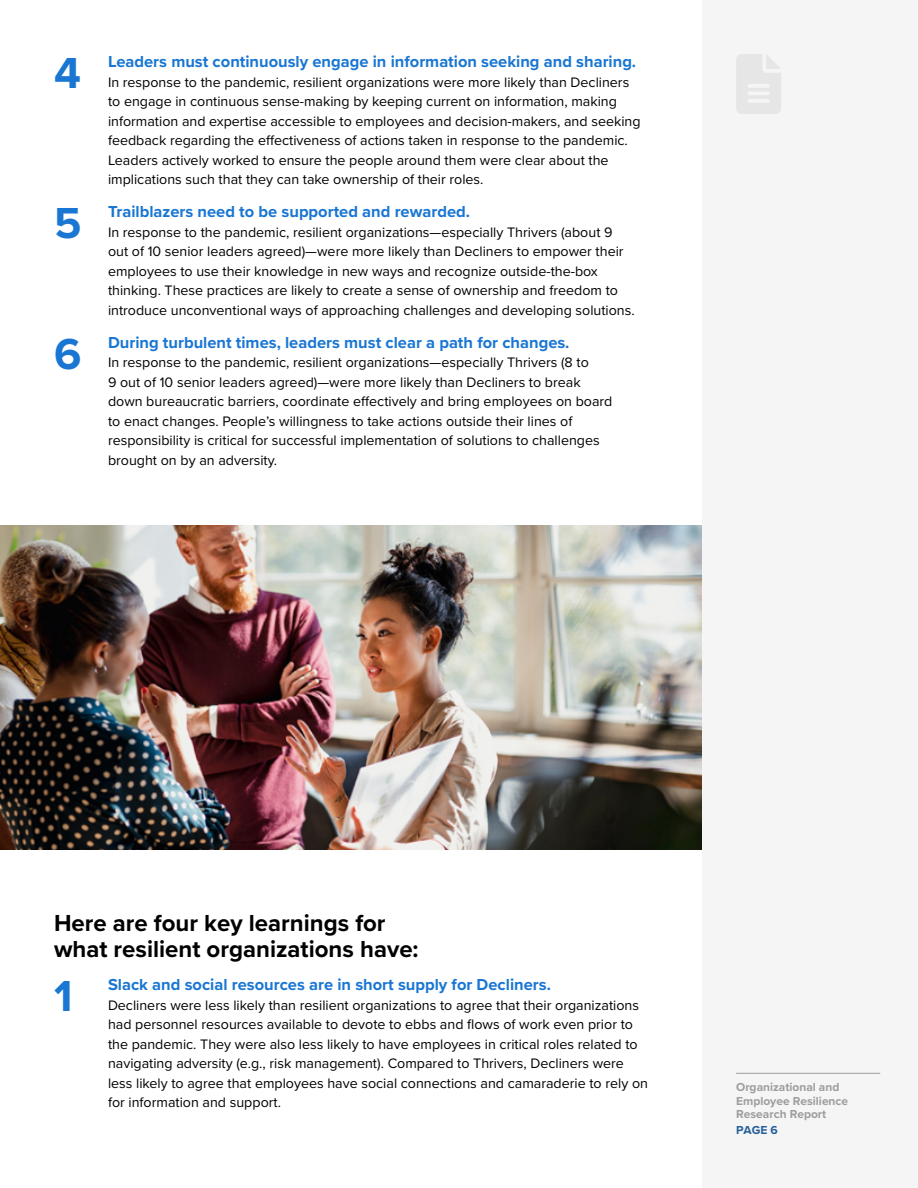
<style>
.page{position:relative;width:918px;height:1188px;background:#fff}
.page>*{position:absolute;margin:0;border:0;box-sizing:border-box;transform-origin:0 0}
.t1{font:700 45px "Proxima Nova";color:#1976d2}
.t2{font:700 24px/26px "Proxima Nova";color:#000}
.t3{font:700 16.5px "Proxima Nova";color:#1976d2}
.t4{font:14.25px/19.5px "Proxima Nova";color:#000}
.t5{font:700 12px/13.5px "Proxima Nova";color:#9d9d9c}
.t6{font:700 12px "Proxima Nova";color:#265e99}
</style>
<div class="page">
<div style="left:702px;top:0;width:216px;height:1188px;background:#f5f5f5"></div>
<hr style="left:736px;top:1073px;width:144px;height:1px;background:#9d9d9c">
<img style="left:0;top:525px;width:702px;height:324px">
<h1 class="t1" style="left:54px;top:39px;width:28px">4</h1>
<p class="t3" style="left:108px;top:49px;width:530px">Leaders must continuously engage in information seeking and sharing.</p>
<p class="t4" style="left:108px;top:71px;width:534px">In response to the pandemic, resilient organizations were more likely than Decliners to engage in continuous sense-making by keeping current on information, making information and expertise accessible to employees and decision-makers, and seeking feedback regarding the effectiveness of actions taken in response to the pandemic.<br>Leaders actively worked to ensure the people around them were clear about the implications such that they can take ownership of their roles.</p>
<h1 class="t1" style="left:54px;top:189px;width:29px">5</h1>
<p class="t3" style="left:108px;top:199px;width:364px">Trailblazers need to be supported and rewarded.</p>
<p class="t4" style="left:108px;top:221px;width:528px">In response to the pandemic, resilient organizations—especially Thrivers (about 9 out of 10 senior leaders agreed)—were more likely than Decliners to empower their employees to use their knowledge in new ways and recognize outside-the-box thinking. These practices are likely to create a sense of ownership and freedom to introduce unconventional ways of approaching challenges and developing solutions.</p>
<h1 class="t1" style="left:54px;top:320px;width:29px">6</h1>
<p class="t3" style="left:108px;top:330px;width:463px">During turbulent times, leaders must clear a path for changes.</p>
<p class="t4" style="left:108px;top:352px;width:506px">In response to the pandemic, resilient organizations—especially Thrivers (8 to<br>9 out of 10 senior leaders agreed)—were more likely than Decliners to break down bureaucratic barriers, coordinate effectively and bring employees on board to enact changes. People’s willingness to take actions outside their lines of responsibility is critical for successful implementation of solutions to challenges brought on by an adversity.</p>
<h2 class="t2" style="left:54px;top:910px;width:366px">Here are four key learnings for what resilient organizations have:</h2>
<h1 class="t1" style="left:54px;top:963px;width:20px">1</h1>
<p class="t3" style="left:108px;top:972px;width:444px">Slack and social resources are in short supply for Decliners.</p>
<p class="t4" style="left:108px;top:995px;width:542px">Decliners were less likely than resilient organizations to agree that their organizations had personnel resources available to devote to ebbs and flows of work even prior to the pandemic. They were also less likely to have employees in critical roles related to navigating adversity (e.g., risk management). Compared to Thrivers, Decliners were less likely to agree that employees have social connections and camaraderie to rely on for information and support.</p>
<p class="t5" style="left:736px;top:1080px;width:114px">Organizational and<br>Employee Resilience<br>Research Report</p>
<p class="t6" style="left:736px;top:1121px;width:43px">PAGE 6</p>
</div>
